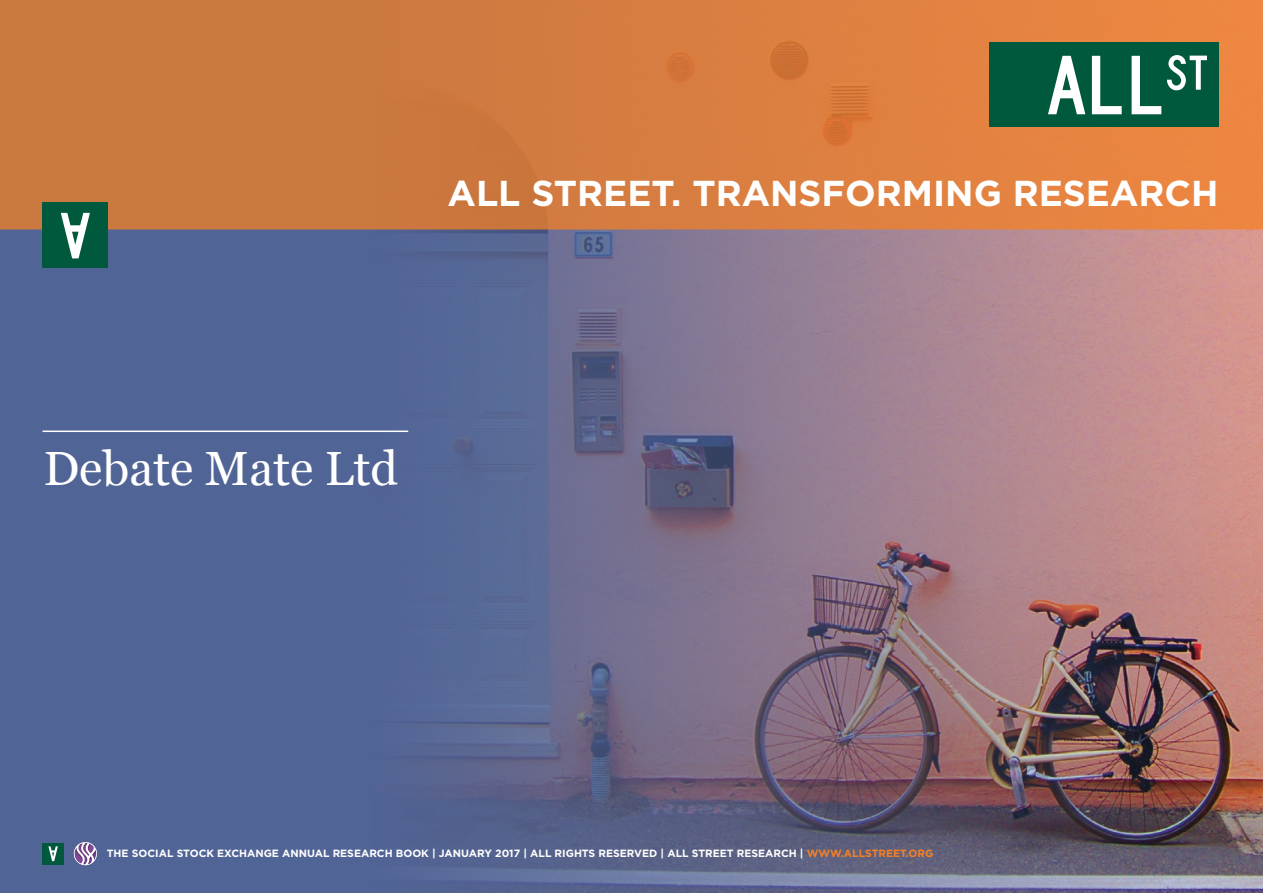
<style>
.page{position:relative;width:1263px;height:893px;background:#516496}
.page>*{position:absolute;margin:0;border:0;box-sizing:border-box;transform-origin:0 0}
.t1{font:48px "Georgia";color:#fff}
.t2{font:700 36px "Gotham";color:#fff}
.t3{font:700 10.5px "Gotham";color:#fff}
.s1{color:#f58025}
</style>
<div class="page">
<img style="left:372px;top:230px;width:891px;height:663px">
<div style="left:0;top:0;width:1263px;height:230px;background:linear-gradient(to right,#c47541,#e98540)"></div>
<div style="left:989px;top:43px;width:229px;height:84px;background:#00583d"></div>
<svg style="left:1048px;top:55px;width:159px;height:59px"></svg>
<div style="left:43px;top:202px;width:65px;height:66px;background:#00583d"></div>
<svg style="left:61px;top:213px;width:29px;height:45px"></svg>
<hr style="left:43px;top:431px;width:365px;height:1px;background:#fff">
<div style="left:43px;top:843px;width:21px;height:21px;background:#00583d"></div>
<svg style="left:48px;top:846px;width:10px;height:15px"></svg>
<svg style="left:74px;top:842px;width:23px;height:23px"></svg>
<h2 class="t2" style="left:448px;top:169px;width:772px">ALL STREET. TRANSFORMING RESEARCH</h2>
<h1 class="t1" style="left:43px;top:441px;width:356px">Debate Mate Ltd</h1>
<p class="t3" style="left:107px;top:846px;width:828px">THE SOCIAL STOCK EXCHANGE ANNUAL RESEARCH BOOK | JANUARY 2017 | ALL RIGHTS RESERVED | ALL STREET RESEARCH | <span class="s1">WWW.ALLSTREET.ORG</span></p>
</div>
